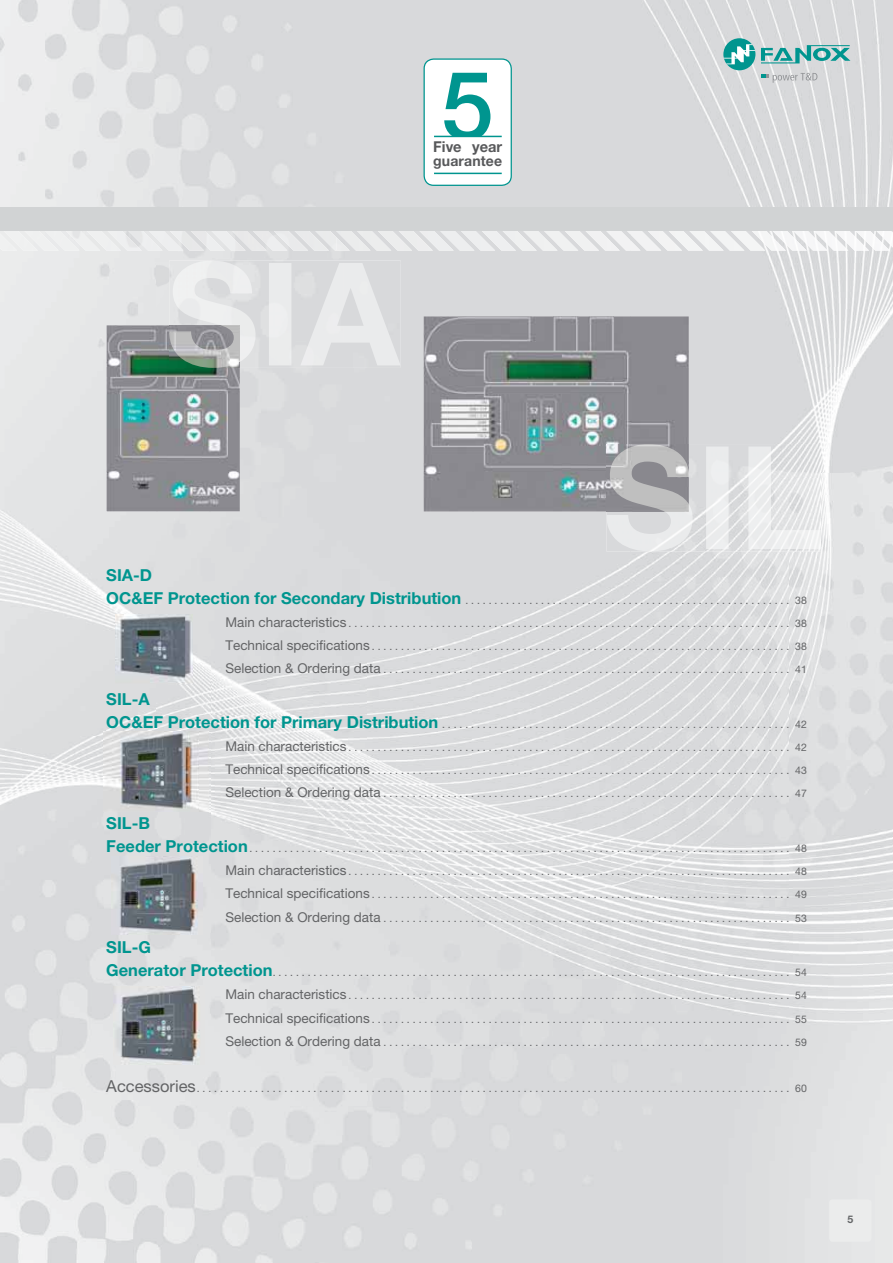
<style>
.page{position:relative;width:893px;height:1263px;background:#fff}
.page>*{position:absolute;margin:0;border:0;box-sizing:border-box;transform-origin:0 0}
.t1{font:500 94.95px "Helvetica Neue LT Pro";color:#00958f}
.t2{font:700 16.5px "Helvetica Neue LT Pro";color:#00958f}
.t3{font:700 15px "Helvetica Neue LT Pro";color:#58595b}
.t4{font:700 14.4px "Helvetica Neue LT Pro";letter-spacing:.01em;color:#58595b}
.t5{font:10.5px "Helvetica Neue LT Pro";color:#636466}
.t6{font:700 10.5px "Helvetica Neue LT Pro";color:#646668}
.s1{font-weight:700;font-size:16.5px;color:#00958f}
.s2{font-size:13.5px}
.s3{font-size:16.5px}
</style>
<div class="page">
<img style="left:0;top:0;width:630px;height:262px">
<img style="left:630px;top:0;width:263px;height:368px">
<img style="left:0;top:262px;width:157px;height:474px">
<img style="left:210px;top:368px;width:157px;height:895px">
<img style="left:367px;top:368px;width:106px;height:895px">
<img style="left:689px;top:368px;width:204px;height:105px">
<img style="left:157px;top:512px;width:53px;height:751px">
<img style="left:473px;top:512px;width:157px;height:751px">
<img style="left:788px;top:473px;width:105px;height:790px">
<img style="left:630px;top:551px;width:158px;height:712px">
<img style="left:0;top:736px;width:105px;height:527px">
<img style="left:105px;top:812px;width:53px;height:451px">
<img style="left:107px;top:716px;width:330px;height:15px">
<img style="left:611px;top:231px;width:279px;height:20px">
<img style="left:864px;top:231px;width:29px;height:17px">
<img style="left:337px;top:231px;width:274px;height:20px">
<img style="left:0;top:231px;width:337px;height:20px">
<div style="left:0;top:207px;width:893px;height:24px;background:#d1d3d4"></div>
<img style="left:423px;top:316px;width:266px;height:196px">
<img style="left:606px;top:444px;width:215px;height:107px">
<img style="left:606px;top:444px;width:83px;height:68px">
<img style="left:106px;top:325px;width:134px;height:187px">
<img style="left:169px;top:260px;width:232px;height:108px">
<img style="left:169px;top:325px;width:71px;height:43px">
<img style="left:116px;top:614px;width:77px;height:69px">
<img style="left:103px;top:731px;width:106px;height:81px">
<img style="left:112px;top:857px;width:90px;height:78px">
<img style="left:113px;top:986px;width:91px;height:78px">
<div style="left:424px;top:59px;width:87px;height:126px;background:#fff;border-radius:10px"></div>
<div style="left:423px;top:58px;width:89px;height:128px;border:1px solid #00958f;border-radius:10px"></div>
<hr style="left:434px;top:136px;width:68px;height:1px;background:#00958f">
<hr style="left:434px;top:173px;width:68px;height:1px;background:#00958f">
<div style="left:829px;top:1199px;width:42px;height:43px;background:#ebecec;border-radius:4px"></div>
<svg style="left:761px;top:45px;width:89px;height:18px;background:#7bbcbb"></svg>
<div style="left:723px;top:38px;width:32px;height:32px;background:#00958f;border-radius:50%"></div>
<svg style="left:724px;top:44px;width:31px;height:20px"></svg>
<svg style="left:761px;top:73px;width:56px;height:10px"></svg>
<h1 class="t1" style="left:441px;top:72px;width:54px">5</h1>
<h3 class="t4" style="left:433px;top:156px;width:70px">guarantee</h3>
<h3 class="t3" style="left:433px;top:141px;width:70px">Five year</h3>
<h2 class="t2" style="left:106px;top:569px;width:47px">SIA-D</h2>
<p class="t5" style="left:106px;top:596px;width:702px"><span class="s1">OC&amp;EF Protection for Secondary Distribution</span> ........................................................ 38</p>
<p class="t5" style="left:225px;top:619px;width:583px"><span class="s2">Main characteristics</span>............................................................................ 38</p>
<p class="t5" style="left:225px;top:643px;width:583px"><span class="s2">Technical specifications</span>........................................................................ 38</p>
<p class="t5" style="left:225px;top:666px;width:583px"><span class="s2">Selection &amp; Ordering data</span> ...................................................................... 41</p>
<h2 class="t2" style="left:106px;top:693px;width:45px">SIL-A</h2>
<p class="t5" style="left:106px;top:720px;width:702px"><span class="s1">OC&amp;EF Protection for Primary Distribution</span> ............................................................ 42</p>
<p class="t5" style="left:225px;top:744px;width:583px"><span class="s2">Main characteristics</span>............................................................................ 42</p>
<p class="t5" style="left:225px;top:767px;width:583px"><span class="s2">Technical specifications</span>........................................................................ 43</p>
<p class="t5" style="left:225px;top:790px;width:583px"><span class="s2">Selection &amp; Ordering data</span> ...................................................................... 47</p>
<h2 class="t2" style="left:106px;top:817px;width:45px">SIL-B</h2>
<p class="t5" style="left:106px;top:845px;width:702px"><span class="s1">Feeder Protection</span>............................................................................................. 48</p>
<p class="t5" style="left:225px;top:868px;width:583px"><span class="s2">Main characteristics</span>............................................................................ 48</p>
<p class="t5" style="left:225px;top:891px;width:583px"><span class="s2">Technical specifications</span>........................................................................ 49</p>
<p class="t5" style="left:225px;top:914px;width:583px"><span class="s2">Selection &amp; Ordering data</span> ...................................................................... 53</p>
<h2 class="t2" style="left:106px;top:941px;width:46px">SIL-G</h2>
<p class="t5" style="left:106px;top:969px;width:702px"><span class="s1">Generator Protection</span>......................................................................................... 54</p>
<p class="t5" style="left:225px;top:992px;width:583px"><span class="s2">Main characteristics</span>............................................................................ 54</p>
<p class="t5" style="left:225px;top:1015px;width:583px"><span class="s2">Technical specifications</span>........................................................................ 55</p>
<p class="t5" style="left:225px;top:1038px;width:583px"><span class="s2">Selection &amp; Ordering data</span> ...................................................................... 59</p>
<p class="t5" style="left:106px;top:1084px;width:702px"><span class="s3">Accessories</span>...................................................................................................... 60</p>
<p class="t6" style="left:847px;top:1215px;width:7px">5</p>
</div>
